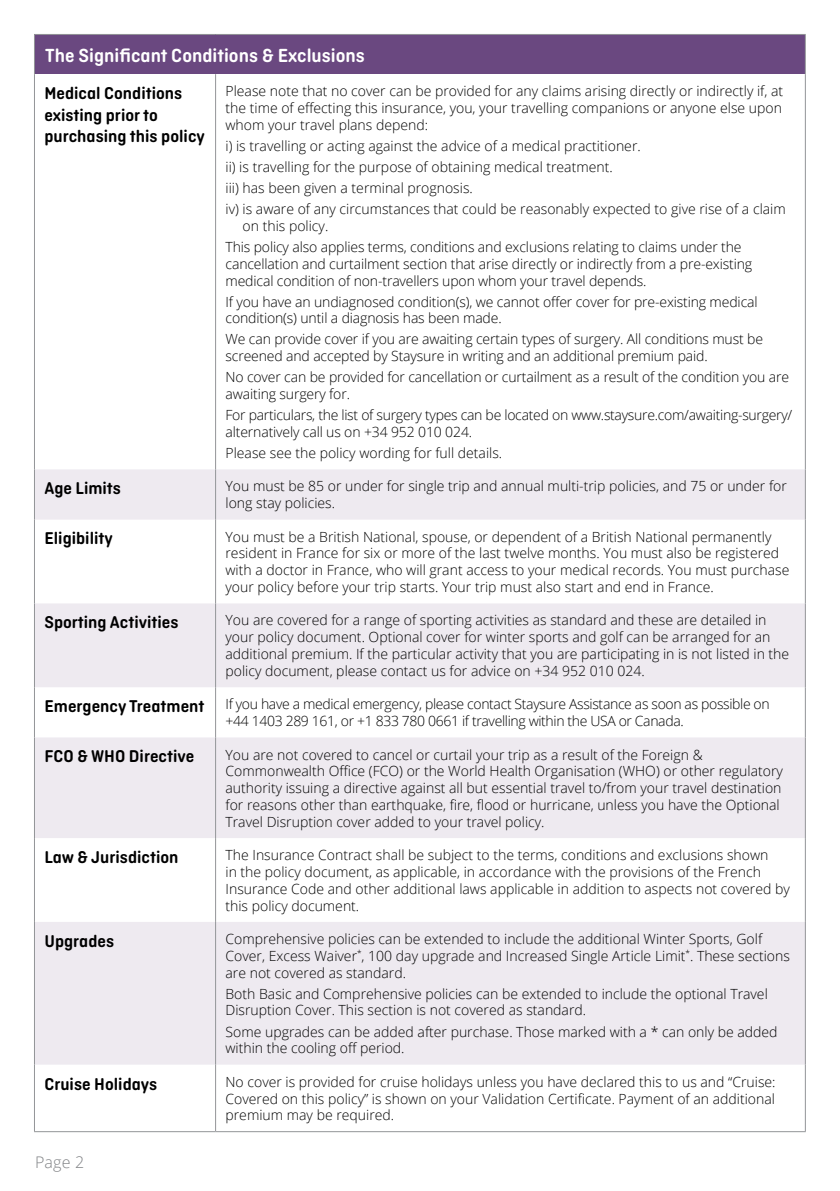
<style>
.page{position:relative;width:840px;height:1191px;background:#fff}
.page>*{position:absolute;margin:0;border:0;box-sizing:border-box;transform-origin:0 0}
.t1{font:600 20px "Ciutadella Rounded";color:#fff}
.t2{font:600 18px/21.6px "Ciutadella Rounded";color:#000}
.t3{font:300 16px "Open Sans";color:#808285}
.t4{font:300 14px/16.8px "Open Sans";color:#000}
.t5{font:300 14px/16.8px "Open Sans";letter-spacing:-.025em;color:#000}
.t6{font:300 14px/16.8px "Open Sans";letter-spacing:-.02em;color:#000}
.s1{font-family:"Ciutadella Rounded";font-weight:600;font-size:18px}
</style>
<div class="page">
<div style="left:34px;top:34px;width:770px;height:40px;background:#6a4880"></div>
<svg style="left:35px;top:469px;width:769px;height:595px;fill:#eeeaf0"></svg>
<hr style="left:34px;top:34px;width:181px;height:1px;background:#939598">
<hr style="left:34px;top:35px;width:1px;height:39px;background:#939598">
<hr style="left:215px;top:34px;width:590px;height:1px;background:#939598">
<hr style="left:804px;top:35px;width:1px;height:39px;background:#939598">
<hr style="left:34px;top:74px;width:1px;height:395px;background:#939598">
<hr style="left:215px;top:74px;width:1px;height:395px;background:#939598">
<hr style="left:804px;top:74px;width:1px;height:395px;background:#939598">
<hr style="left:34px;top:469px;width:1px;height:50px;background:#939598">
<hr style="left:215px;top:469px;width:1px;height:50px;background:#939598">
<hr style="left:804px;top:469px;width:1px;height:50px;background:#939598">
<hr style="left:34px;top:519px;width:1px;height:84px;background:#939598">
<hr style="left:215px;top:519px;width:1px;height:84px;background:#939598">
<hr style="left:804px;top:519px;width:1px;height:84px;background:#939598">
<hr style="left:34px;top:603px;width:1px;height:84px;background:#939598">
<hr style="left:215px;top:603px;width:1px;height:84px;background:#939598">
<hr style="left:804px;top:603px;width:1px;height:84px;background:#939598">
<hr style="left:34px;top:687px;width:1px;height:50px;background:#939598">
<hr style="left:215px;top:687px;width:1px;height:50px;background:#939598">
<hr style="left:804px;top:687px;width:1px;height:50px;background:#939598">
<hr style="left:34px;top:737px;width:1px;height:101px;background:#939598">
<hr style="left:215px;top:737px;width:1px;height:101px;background:#939598">
<hr style="left:804px;top:737px;width:1px;height:101px;background:#939598">
<hr style="left:34px;top:838px;width:1px;height:84px;background:#939598">
<hr style="left:215px;top:838px;width:1px;height:84px;background:#939598">
<hr style="left:804px;top:838px;width:1px;height:84px;background:#939598">
<hr style="left:34px;top:922px;width:1px;height:142px;background:#939598">
<hr style="left:215px;top:922px;width:1px;height:142px;background:#939598">
<hr style="left:804px;top:922px;width:1px;height:142px;background:#939598">
<hr style="left:34px;top:1064px;width:1px;height:67px;background:#939598">
<hr style="left:215px;top:1064px;width:1px;height:67px;background:#939598">
<hr style="left:804px;top:1064px;width:1px;height:67px;background:#939598">
<hr style="left:34px;top:1131px;width:181px;height:1px;background:#939598">
<hr style="left:215px;top:1131px;width:590px;height:1px;background:#939598">
<h1 class="t1" style="left:45px;top:44px;width:321px">The Significant Conditions &amp; Exclusions</h1>
<p class="t2" style="left:44px;top:82px;width:162px">Medical Conditions existing prior to purchasing this policy</p>
<p class="t4" style="left:225px;top:82px;width:559px;text-align:justify">Please note that no cover can be provided for any claims arising directly or indirectly if, at the time of effecting this insurance, you, your travelling companions or anyone else upon whom your travel plans depend:</p>
<p class="t4" style="left:225px;top:135px;width:561px;line-height:21px">i) is travelling or acting against the advice of a medical practitioner.<br>ii) is travelling for the purpose of obtaining medical treatment.<br>iii) has been given a terminal prognosis.<br>iv) is aware of any circumstances that could be reasonably expected to give rise of a claim</p>
<p class="t4" style="left:225px;top:215px;width:517px;line-height:21px;text-indent:17px">on this policy.<br>This policy also applies terms, conditions and exclusions relating to claims under the</p>
<p class="t4" style="left:225px;top:255px;width:528px">cancellation and curtailment section that arise directly or indirectly from a pre-existing medical condition of non-travellers upon whom your travel depends.</p>
<p class="t4" style="left:225px;top:293px;width:533px">If you have an undiagnosed condition(s), we cannot offer cover for pre-existing medical condition(s) until a diagnosis has been made.</p>
<p class="t4" style="left:225px;top:331px;width:538px">We can provide cover if you are awaiting certain types of surgery. All conditions must be screened and accepted by Staysure in writing and an additional premium paid.</p>
<p class="t4" style="left:225px;top:368px;width:564px">No cover can be provided for cancellation or curtailment as a result of the condition you are awaiting surgery for.</p>
<p class="t6" style="left:225px;top:406px;width:568px">For particulars, the list of surgery types can be located on www.staysure.com/awaiting-surgery/ alternatively call us on +34 952 010 024.</p>
<p class="t4" style="left:225px;top:444px;width:278px">Please see the policy wording for full details.</p>
<p class="t2" style="left:44px;top:477px;width:78px">Age Limits</p>
<p class="t4" style="left:225px;top:477px;width:562px">You must be 85 or under for single trip and annual multi-trip policies, and 75 or under for long stay policies.</p>
<p class="t2" style="left:44px;top:528px;width:70px">Eligibility</p>
<p class="t4" style="left:225px;top:528px;width:565px">You must be a British National, spouse, or dependent of a British National permanently resident in France for six or more of the last twelve months. You must also be registered with a doctor in France, who will grant access to your medical records. You must purchase your policy before your trip starts. Your trip must also start and end in France.</p>
<p class="t2" style="left:44px;top:611px;width:135px">Sporting Activities</p>
<p class="t4" style="left:225px;top:611px;width:565px">You are covered for a range of sporting activities as standard and these are detailed in your policy document. Optional cover for winter sports and golf can be arranged for an additional premium. If the particular activity that you are participating in is not listed in the policy document, please contact us for advice on +34 952 010 024.</p>
<p class="t5" style="left:225px;top:695px;width:545px;text-indent:-181px"><span class="s1">Emergency Treatment</span> If you have a medical emergency, please contact Staysure Assistance as soon as possible on +44 1403 289 161, or +1 833 780 0661 if travelling within the USA or Canada.</p>
<p class="t2" style="left:44px;top:745px;width:151px">FCO &amp; WHO Directive</p>
<p class="t4" style="left:225px;top:745px;width:558px">You are not covered to cancel or curtail your trip as a result of the Foreign &amp; Commonwealth Office (FCO) or the World Health Organisation (WHO) or other regulatory authority issuing a directive against all but essential travel to/from your travel destination for reasons other than earthquake, fire, flood or hurricane, unless you have the Optional Travel Disruption cover added to your travel policy.</p>
<p class="t2" style="left:44px;top:846px;width:135px">Law &amp; Jurisdiction</p>
<p class="t4" style="left:225px;top:846px;width:565px">The Insurance Contract shall be subject to the terms, conditions and exclusions shown<br>in the policy document, as applicable, in accordance with the provisions of the French Insurance Code and other additional laws applicable in addition to aspects not covered by this policy document.</p>
<p class="t2" style="left:44px;top:930px;width:71px">Upgrades</p>
<p class="t4" style="left:225px;top:930px;width:565px">Comprehensive policies can be extended to include the additional Winter Sports, Golf<br>Cover, Excess Waiver<sup>*</sup>, 100 day upgrade and Increased Single Article Limit<sup>*</sup>. These sections are not covered as standard.</p>
<p class="t4" style="left:225px;top:984px;width:543px">Both Basic and Comprehensive policies can be extended to include the optional Travel<br>Disruption Cover. This section is not covered as standard.</p>
<p class="t4" style="left:225px;top:1022px;width:553px">Some upgrades can be added after purchase. Those marked with a * can only be added within the cooling off period.</p>
<p class="t2" style="left:44px;top:1073px;width:114px">Cruise Holidays</p>
<p class="t4" style="left:225px;top:1072px;width:551px;text-align:justify">No cover is provided for cruise holidays unless you have declared this to us and “Cruise:<br>Covered on this policy” is shown on your Validation Certificate. Payment of an additional premium may be required.</p>
<p class="t3" style="left:35px;top:1151px;width:51px">Page 2</p>
</div>
